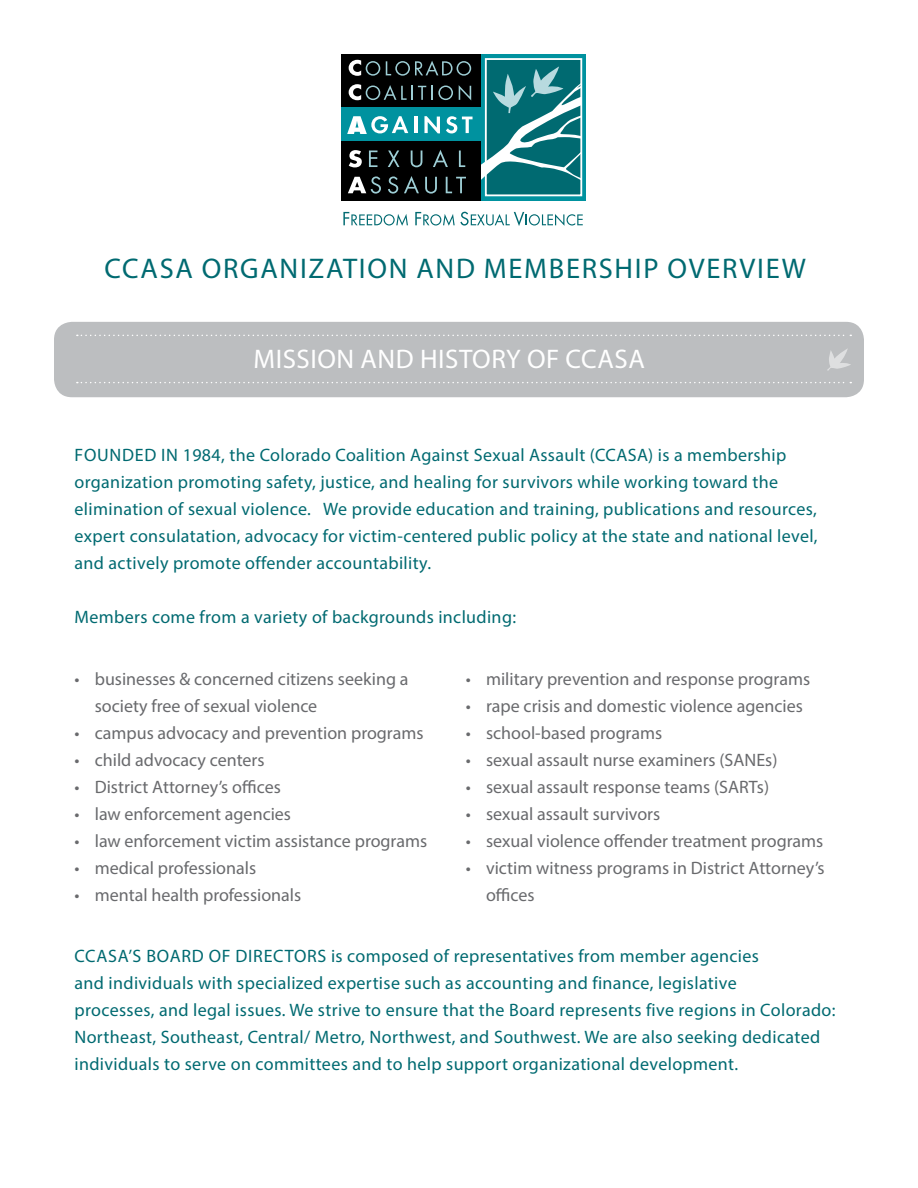
<style>
.page{position:relative;width:918px;height:1188px;background:#fff}
.page>*{position:absolute;margin:0;border:0;box-sizing:border-box;transform-origin:0 0}
.t1{font:28.5px "Myriad Pro";letter-spacing:.06em;color:#006a71}
.t2{font:27px "Myriad Pro";letter-spacing:.02em;color:#fff}
.t3{font:18px/27px "Myriad Pro";letter-spacing:.02em;color:#006a71}
.t4{font:18px/27px "Myriad Pro";color:#696a6d}
</style>
<div class="page">
<div style="left:54px;top:322px;width:810px;height:75px;background:#bcbec0;border-radius:18px"></div>
<svg style="left:827px;top:348px;width:24px;height:23px"></svg>
<svg style="left:77px;top:335px;width:774px;height:1px"></svg>
<svg style="left:77px;top:382px;width:774px;height:1px"></svg>
<svg style="left:481px;top:54px;width:105px;height:146px"></svg>
<svg style="left:485px;top:58px;width:97px;height:138px"></svg>
<svg style="left:343px;top:212px;width:65px;height:14px"></svg>
<svg style="left:415px;top:212px;width:168px;height:14px"></svg>
<div style="left:341px;top:54px;width:140px;height:146px;background:#000"></div>
<div style="left:341px;top:108px;width:141px;height:33px;background:#00929f"></div>
<svg style="left:347px;top:60px;width:234px;height:137px"></svg>
<h1 class="t1" style="left:105px;top:251px;width:703px">CCASA ORGANIZATION AND MEMBERSHIP OVERVIEW</h1>
<h2 class="t2" style="left:254px;top:342px;width:393px">MISSION AND HISTORY OF CCASA</h2>
<p class="t3" style="left:75px;top:441px;width:745px">FOUNDED IN 1984, the Colorado Coalition Against Sexual Assault (CCASA) is a membership organization promoting safety, justice, and healing for survivors while working toward the elimination of sexual violence. We provide education and training, publications and resources, expert consulatation, advocacy for victim-centered public policy at the state and national level, and actively promote offender accountability.</p>
<p class="t3" style="left:75px;top:603px;width:443px">Members come from a variety of backgrounds including:</p>
<p class="t4" style="left:95px;top:665px;width:315px;text-indent:-20px">• businesses &amp; concerned citizens seeking a society free of sexual violence</p>
<p class="t4" style="left:75px;top:719px;width:350px">• campus advocacy and prevention programs</p>
<p class="t4" style="left:75px;top:746px;width:192px">• child advocacy centers</p>
<p class="t4" style="left:75px;top:773px;width:208px">• District Attorney’s offices</p>
<p class="t4" style="left:75px;top:800px;width:218px">• law enforcement agencies</p>
<p class="t4" style="left:75px;top:827px;width:354px">• law enforcement victim assistance programs</p>
<p class="t4" style="left:75px;top:854px;width:183px">• medical professionals</p>
<p class="t4" style="left:75px;top:881px;width:228px">• mental health professionals</p>
<p class="t4" style="left:466px;top:665px;width:346px">• military prevention and response programs</p>
<p class="t4" style="left:466px;top:692px;width:339px">• rape crisis and domestic violence agencies</p>
<p class="t4" style="left:466px;top:719px;width:198px">• school-based programs</p>
<p class="t4" style="left:466px;top:746px;width:313px">• sexual assault nurse examiners (SANEs)</p>
<p class="t4" style="left:466px;top:773px;width:305px">• sexual assault response teams (SARTs)</p>
<p class="t4" style="left:466px;top:800px;width:196px">• sexual assault survivors</p>
<p class="t4" style="left:466px;top:827px;width:359px">• sexual violence offender treatment programs</p>
<p class="t4" style="left:486px;top:854px;width:340px;text-indent:-20px">• victim witness programs in District Attorney’s offices</p>
<p class="t3" style="left:75px;top:942px;width:763px">CCASA’S BOARD OF DIRECTORS is composed of representatives from member agencies<br>and individuals with specialized expertise such as accounting and finance, legislative<br>processes, and legal issues. We strive to ensure that the Board represents five regions in Colorado:<br>Northeast, Southeast, Central/ Metro, Northwest, and Southwest. We are also seeking dedicated individuals to serve on committees and to help support organizational development.</p>
</div>
